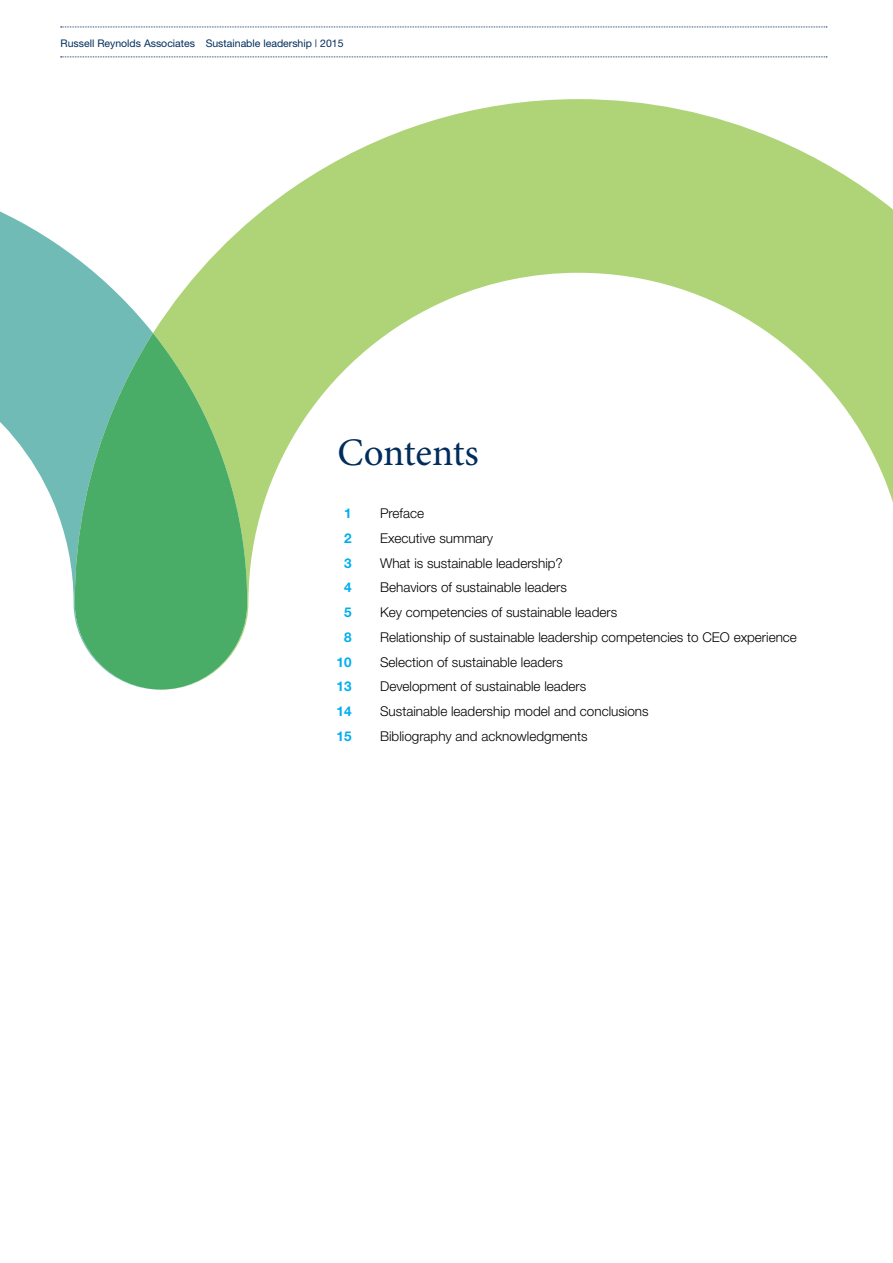
<style>
.page{position:relative;width:893px;height:1263px;background:#fff}
.page>*{position:absolute;margin:0;border:0;box-sizing:border-box;transform-origin:0 0}
.t1{font:39px "Minion Pro";letter-spacing:-.005em;color:#002d5c}
.t2{font:300 13.5px "Helvetica Neue";color:#000}
.t3{font:700 13.5px "Helvetica Neue";color:#00aeef}
.t4{font:10.5px "Helvetica Neue";color:#002d5c}
</style>
<div class="page">
<svg style="left:61px;top:57px;width:766px;height:1px"></svg>
<svg style="left:61px;top:27px;width:766px;height:1px"></svg>
<svg style="left:161px;top:99px;width:732px;height:519px"></svg>
<svg style="left:0;top:211px;width:161px;height:407px;fill:#70bbb5"></svg>
<svg style="left:75px;top:333px;width:172px;height:357px;background:#64b779"></svg>
<p class="t4" style="left:61px;top:37px;width:284px">Russell Reynolds Associates Sustainable leadership | 2015</p>
<h1 class="t1" style="left:337px;top:426px;width:143px">Contents</h1>
<p class="t3" style="left:344px;top:505px;width:9px">1</p>
<p class="t2" style="left:380px;top:505px;width:46px">Preface</p>
<p class="t3" style="left:344px;top:530px;width:9px">2</p>
<p class="t2" style="left:380px;top:530px;width:115px">Executive summary</p>
<p class="t3" style="left:344px;top:554px;width:9px">3</p>
<p class="t2" style="left:380px;top:555px;width:184px">What is sustainable leadership?</p>
<p class="t3" style="left:344px;top:579px;width:9px">4</p>
<p class="t2" style="left:380px;top:579px;width:188px">Behaviors of sustainable leaders</p>
<p class="t3" style="left:344px;top:604px;width:9px">5</p>
<p class="t2" style="left:380px;top:604px;width:239px">Key competencies of sustainable leaders</p>
<p class="t3" style="left:344px;top:629px;width:9px">8</p>
<p class="t2" style="left:380px;top:629px;width:418px">Relationship of sustainable leadership competencies to CEO experience</p>
<p class="t3" style="left:337px;top:653px;width:17px">10</p>
<p class="t2" style="left:380px;top:654px;width:184px">Selection of sustainable leaders</p>
<p class="t3" style="left:337px;top:678px;width:17px">13</p>
<p class="t2" style="left:380px;top:678px;width:208px">Development of sustainable leaders</p>
<p class="t3" style="left:337px;top:703px;width:17px">14</p>
<p class="t2" style="left:380px;top:703px;width:270px">Sustainable leadership model and conclusions</p>
<p class="t3" style="left:337px;top:728px;width:17px">15</p>
<p class="t2" style="left:380px;top:728px;width:209px">Bibliography and acknowledgments</p>
</div>
